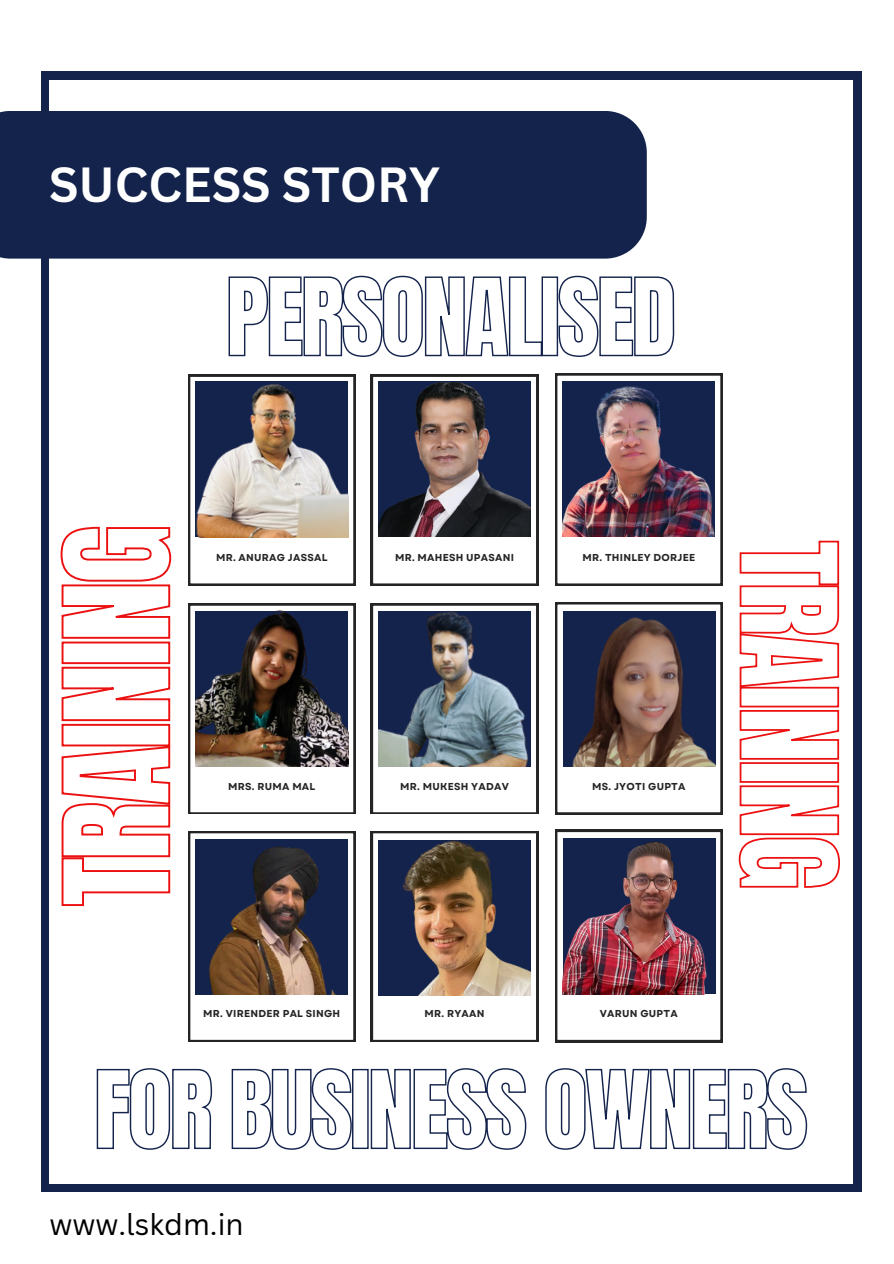
<style>
.page{position:relative;width:894px;height:1264px;background:#fff}
.page>*{position:absolute;margin:0;border:0;box-sizing:border-box;transform-origin:0 0}
.t1{font:700 48px "Canva Sans";color:#fff}
.t2{font:29.4px "Canva Sans";color:#000}
.t3{font:700 10.05px "Garet";letter-spacing:.025em;color:#242424}
</style>
<div class="page">
<div style="left:41px;top:71px;width:819px;height:1120px;background:#13234c"></div>
<div style="left:49px;top:80px;width:803px;height:1103px;background:#fff"></div>
<div style="left:0;top:111px;width:646px;height:147px;background:#13234c"></div>
<svg style="left:188px;top:603px;width:167px;height:211px"></svg>
<svg style="left:188px;top:374px;width:167px;height:211px"></svg>
<svg style="left:371px;top:603px;width:167px;height:211px"></svg>
<svg style="left:371px;top:374px;width:167px;height:211px"></svg>
<svg style="left:555px;top:602px;width:167px;height:212px"></svg>
<svg style="left:555px;top:373px;width:167px;height:212px"></svg>
<img style="left:195px;top:611px;width:153px;height:155px">
<img style="left:195px;top:381px;width:153px;height:156px">
<img style="left:378px;top:611px;width:152px;height:155px">
<img style="left:378px;top:382px;width:152px;height:155px">
<img style="left:562px;top:611px;width:153px;height:155px">
<img style="left:562px;top:381px;width:153px;height:156px">
<svg style="left:188px;top:831px;width:167px;height:210px"></svg>
<svg style="left:371px;top:831px;width:167px;height:210px"></svg>
<svg style="left:555px;top:829px;width:167px;height:213px"></svg>
<img style="left:195px;top:839px;width:152px;height:155px">
<img style="left:378px;top:839px;width:152px;height:156px">
<img style="left:562px;top:838px;width:153px;height:156px">
<svg style="left:228px;top:275px;width:446px;height:82px"></svg>
<svg style="left:60px;top:526px;width:112px;height:380px"></svg>
<svg style="left:738px;top:540px;width:102px;height:348px"></svg>
<svg style="left:96px;top:1068px;width:711px;height:82px"></svg>
<p class="t1" style="left:49px;top:151px;width:392px">SUCCESS STORY</p>
<p class="t3" style="left:216px;top:550px;width:113px">MR. ANURAG JASSAL</p>
<p class="t3" style="left:395px;top:550px;width:120px">MR. MAHESH UPASANI</p>
<h1 class="t3" style="left:582px;top:550px;width:114px">MR. THINLEY DORJEE</h1>
<p class="t3" style="left:228px;top:779px;width:89px">MRS. RUMA MAL</p>
<p class="t3" style="left:400px;top:779px;width:110px">MR. MUKESH YADAV</p>
<p class="t3" style="left:592px;top:779px;width:95px">MS. JYOTI GUPTA</p>
<p class="t3" style="left:203px;top:1006px;width:138px">MR. VIRENDER PAL SINGH</p>
<p class="t3" style="left:424px;top:1006px;width:61px">MR. RYAAN</p>
<p class="t3" style="left:599px;top:1006px;width:79px">VARUN GUPTA</p>
<h4 class="t2" style="left:49px;top:1203px;width:196px">www.lskdm.in</h4>
</div>
